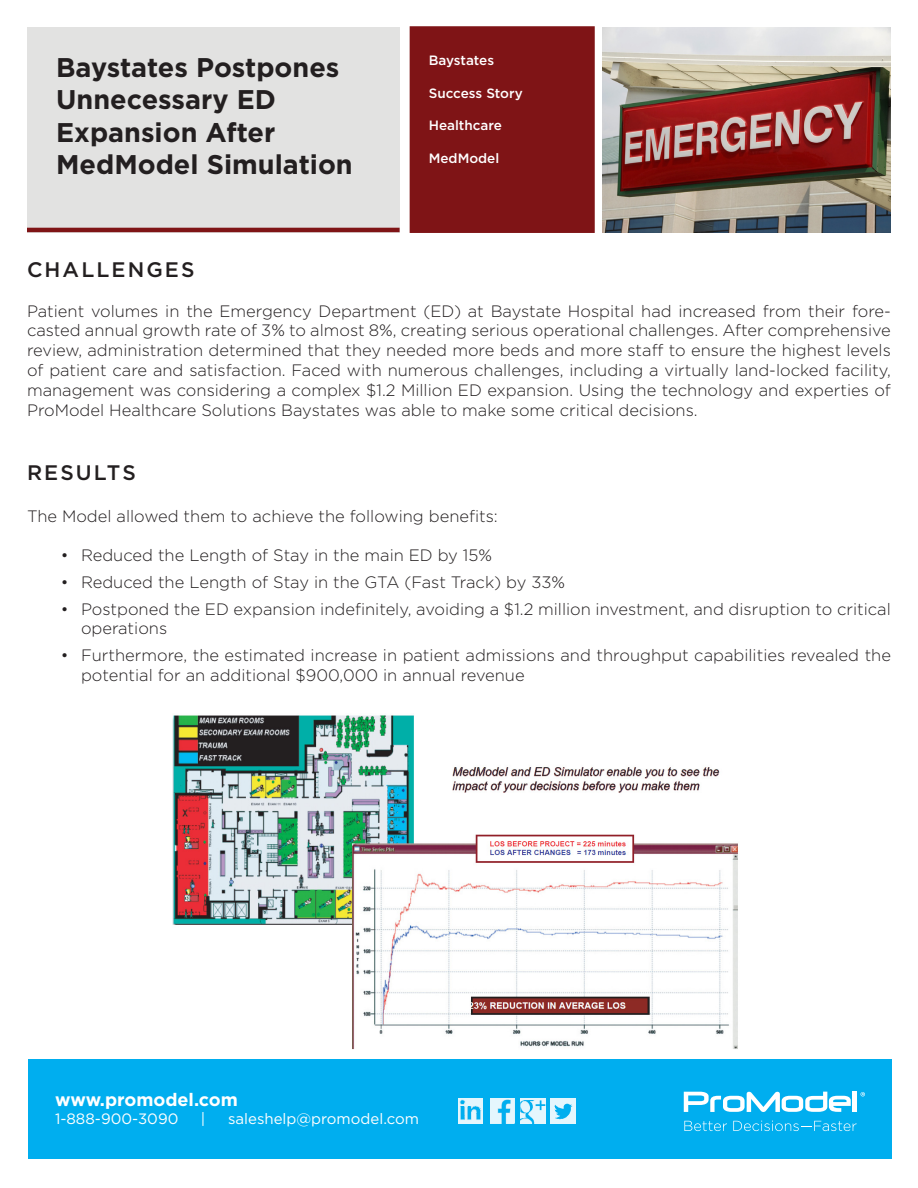
<style>
.page{position:relative;width:918px;height:1188px;background:#fff}
.page>*{position:absolute;margin:0;border:0;box-sizing:border-box;transform-origin:0 0}
.t1{font:700 27px/32.4px "Gotham";color:#231f20}
.t2{font:500 21px "Gotham";letter-spacing:.1em;color:#231f20}
.t3{font:700 18px "Gotham";color:#fff}
.t4{font:300 16.5px/19.8px "Gotham";color:#231f20}
.t5{font:15px "Gotham";color:#fff}
.t6{font:500 13.5px "Gotham";color:#fff}
</style>
<div class="page">
<div style="left:27px;top:27px;width:373px;height:205px;background:#e2e2e1"></div>
<div style="left:410px;top:26px;width:185px;height:207px;background:#7f1416;border:2px solid #7f1416"></div>
<img style="left:603px;top:27px;width:288px;height:205px">
<hr style="left:27px;top:228px;width:373px;height:4px;background:#7f1416">
<div style="left:28px;top:1059px;width:864px;height:100px;background:#00aeef"></div>
<svg style="left:683px;top:1092px;width:168px;height:20px"></svg>
<hr style="left:853px;top:1092px;width:4px;height:20px;background:#fff">
<svg style="left:684px;top:1121px;width:173px;height:11px"></svg>
<svg style="left:860px;top:1092px;width:5px;height:5px"></svg>
<img style="left:458px;top:1099px;width:25px;height:25px">
<img style="left:490px;top:1099px;width:25px;height:25px">
<img style="left:521px;top:1099px;width:24px;height:25px">
<img style="left:551px;top:1099px;width:25px;height:25px">
<img style="left:173px;top:715px;width:565px;height:335px">
<p class="t1" style="left:56px;top:50px;width:298px">Baystates Postpones<br>Unnecessary ED<br>Expansion After<br>MedModel Simulation</p>
<p class="t6" style="left:429px;top:53px;width:67px">Baystates</p>
<p class="t6" style="left:429px;top:85px;width:95px">Success Story</p>
<p class="t6" style="left:429px;top:118px;width:75px">Healthcare</p>
<p class="t6" style="left:429px;top:150px;width:72px">MedModel</p>
<p class="t2" style="left:27px;top:258px;width:169px">CHALLENGES</p>
<p class="t4" style="left:27px;top:301px;width:866px;text-align:justify">Patient volumes in the Emergency Department (ED) at Baystate Hospital had increased from their fore&shy;casted annual growth rate of 3% to almost 8%, creating serious operational challenges. After comprehensive review, administration determined that they needed more beds and more staff to ensure the highest levels of patient care and satisfaction. Faced with numerous challenges, including a virtually land-locked facility, management was considering a complex $1.2 Million ED expansion. Using the technology and experties of ProModel Healthcare Solutions Baystates was able to make some critical decisions.</p>
<p class="t2" style="left:27px;top:461px;width:110px">RESULTS</p>
<p class="t4" style="left:27px;top:506px;width:472px">The Model allowed them to achieve the following benefits:</p>
<p class="t4" style="left:61px;top:545px;width:433px">• Reduced the Length of Stay in the main ED by 15%</p>
<p class="t4" style="left:61px;top:572px;width:506px">• Reduced the Length of Stay in the GTA (Fast Track) by 33%</p>
<p class="t4" style="left:81px;top:599px;width:811px;text-indent:-20px">• Postponed the ED expansion indefinitely, avoiding a $1.2 million investment, and disruption to critical operations</p>
<p class="t4" style="left:81px;top:645px;width:812px;text-indent:-20px">• Furthermore, the estimated increase in patient admissions and throughput capabilities revealed the potential for an additional $900,000 in annual revenue</p>
<p class="t3" style="left:55px;top:1089px;width:184px">www.promodel.com</p>
<p class="t5" style="left:55px;top:1110px;width:125px">1-888-900-3090</p>
<p class="t5" style="left:201px;top:1110px;width:6px">|</p>
<p class="t5" style="left:228px;top:1110px;width:192px">saleshelp@promodel.com</p>
<p class="t5" style="left:54px;top:1116px;width:131px">1-800-000-0000</p>
<p class="t5" style="left:233px;top:1116px;width:164px">email@promodel.com</p>
</div>
